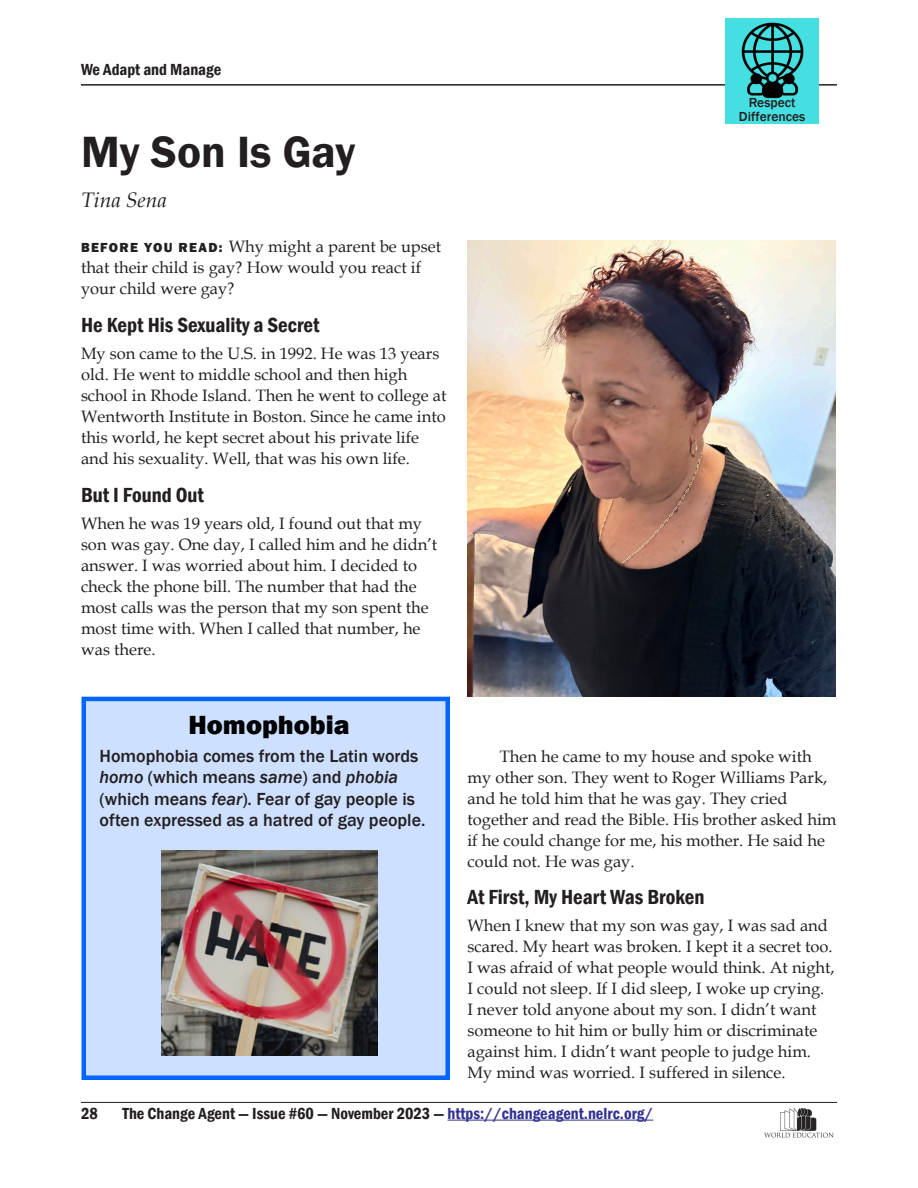
<style>
.page{position:relative;width:918px;height:1188px;background:#fff}
.page>*{position:absolute;margin:0;border:0;box-sizing:border-box;transform-origin:0 0}
.Headline_use{font:600 45px "Franklin Gothic";color:#231f20}
.box_header{font:800 27px "Franklin Gothic";color:#000}
.heading_1{font:600 condensed 21px "Franklin Gothic";color:#231f20}
.Byline{font:italic 21px "Book Antiqua";color:#231f20}
.Box_Text{font:500 18px/21.6px "Franklin Gothic";color:#231f20}
.Body_Text_No_Indent{font:16.5px/21px "Book Antiqua";color:#231f20}
.Body_Text{font:16.5px/21px "Book Antiqua";color:#231f20}
.t1{font:600 condensed 16.5px "Franklin Gothic";color:#231f20}
.Box_Text-2{font:500 13.5px/13.5px "Franklin Gothic";color:#231f20;text-align:center}
.s1{font-family:"Franklin Gothic";font-weight:800;font-size:13.5px}
.s2{font-style:italic}
.s3{color:#323092}
</style>
<div class="page">
<hr style="left:448px;top:1120px;width:205px;height:1px;background:#323092">
<hr style="left:81px;top:84px;width:756px;height:2px;background:#231f20">
<hr style="left:81px;top:1102px;width:756px;height:1px;background:#231f20">
<img style="left:467px;top:240px;width:369px;height:457px">
<img style="left:726px;top:18px;width:93px;height:105px">
<img style="left:764px;top:1108px;width:70px;height:30px">
<div style="left:84px;top:699px;width:364px;height:379px;background:#cde0ff"></div>
<div style="left:82px;top:697px;width:368px;height:383px;border:4px solid #0064ff"></div>
<img style="left:161px;top:850px;width:216px;height:206px">
<p class="t1" style="left:81px;top:59px;width:142px">We Adapt and Manage</p>
<p class="Headline_use" style="left:81px;top:124px;width:276px">My Son Is Gay</p>
<p class="Byline" style="left:81px;top:185px;width:87px">Tina Sena</p>
<p class="Body_Text_No_Indent" style="left:81px;top:236px;width:362px"><span class="s1">BEFORE YOU READ:</span> Why might a parent be upset that their child is gay? How would you react if your child were gay?</p>
<p class="heading_1" style="left:81px;top:311px;width:240px">He Kept His Sexuality a Secret</p>
<p class="Body_Text_No_Indent" style="left:81px;top:343px;width:367px">My son came to the U.S. in 1992. He was 13 years old. He went to middle school and then high school in Rhode Island. Then he went to college at Wentworth Institute in Boston. Since he came into this world, he kept secret about his private life and his sexuality. Well, that was his own life.</p>
<p class="heading_1" style="left:81px;top:481px;width:125px">But I Found Out</p>
<p class="Body_Text_No_Indent" style="left:81px;top:513px;width:358px">When he was 19 years old, I found out that my son was gay. One day, I called him and he didn’t answer. I was worried about him. I decided to check the phone bill. The number that had the most calls was the person that my son spent the most time with. When I called that number, he was there.</p>
<p class="Box_Text-2" style="left:739px;top:96px;width:68px">Respect<br>Differences</p>
<p class="box_header" style="left:189px;top:707px;width:163px">Homophobia</p>
<p class="Box_Text" style="left:100px;top:745px;width:327px">Homophobia comes from the Latin words <span class="s2">homo</span> (which means <span class="s2">same</span>) and <span class="s2">phobia </span>(which means <span class="s2">fear</span>). Fear of gay people is often expressed as a hatred of gay people.</p>
<p class="Body_Text" style="left:467px;top:745px;width:370px;text-indent:32px">Then he came to my house and spoke with my other son. They went to Roger Williams Park, and he told him that he was gay. They cried together and read the Bible. His brother asked him if he could change for me, his mother. He said he could not. He was gay.</p>
<p class="heading_1" style="left:467px;top:883px;width:239px">At First, My Heart Was Broken</p>
<p class="Body_Text_No_Indent" style="left:467px;top:915px;width:369px">When I knew that my son was gay, I was sad and scared. My heart was broken. I kept it a secret too.<br>I was afraid of what people would think. At night, I could not sleep. If I did sleep, I woke up crying.<br>I never told anyone about my son. I didn’t want someone to hit him or bully him or discriminate against him. I didn’t want people to judge him.<br>My mind was worried. I suffered in silence.</p>
<p class="t1" style="left:81px;top:1102px;width:18px">28</p>
<p class="t1" style="left:123px;top:1102px;width:532px">The Change Agent — Issue #60 — November 2023 — <span class="s3">https://changeagent.nelrc.org/</span></p>
</div>
